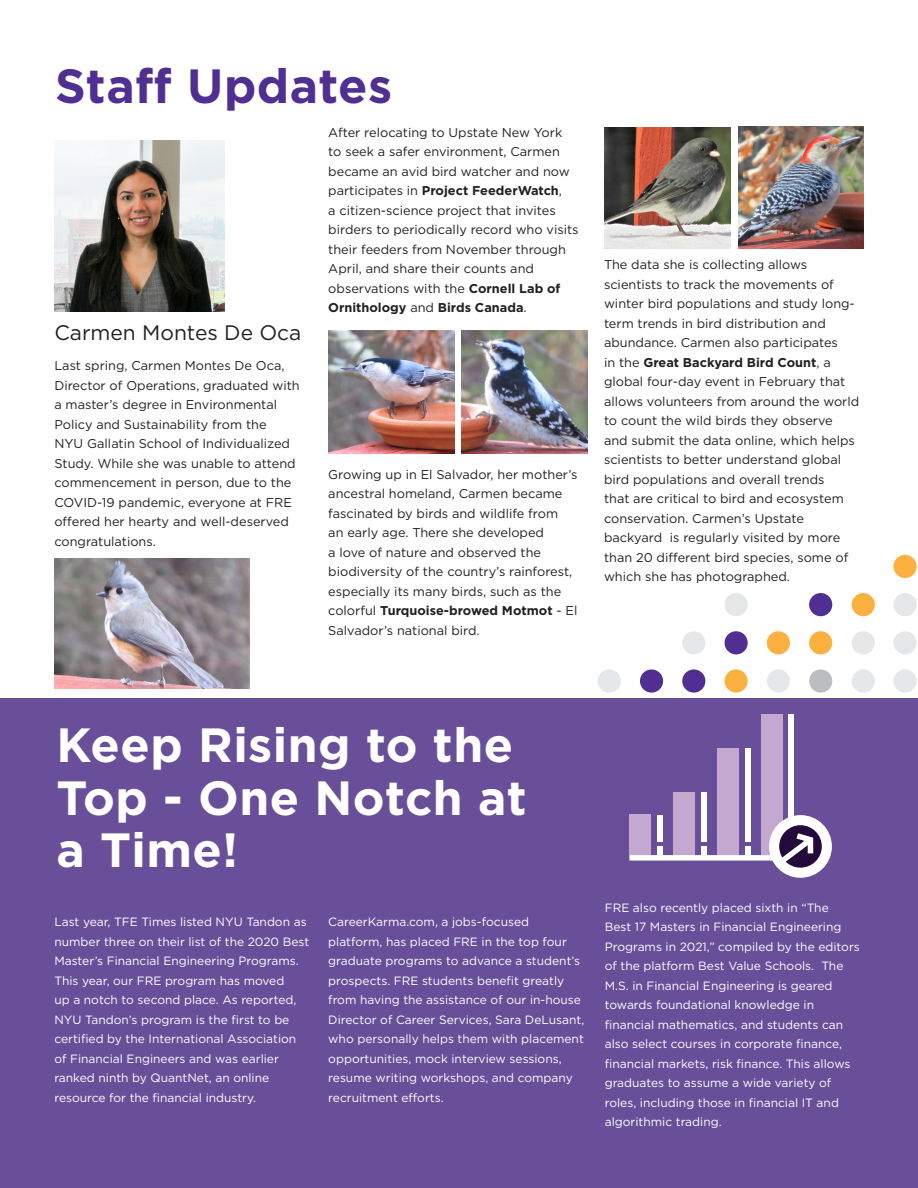
<style>
.page{position:relative;width:918px;height:1188px;background:#fff}
.page>*{position:absolute;margin:0;border:0;box-sizing:border-box;transform-origin:0 0}
.Body{font:700 48px/52.5px "Gotham";letter-spacing:.01em;color:#fff}
.Body-2{font:700 48px "Gotham";letter-spacing:.01em;color:#502e92}
.subtitle{font:21px "Gotham";color:#231f20}
.subtitle-2{font:12.75px/19.5px "Gotham";color:#231f20}
.subtitle-3{font:12px/19.5px "Gotham";color:#fff}
.s1{font-weight:700}
</style>
<div class="page">
<div style="left:893px;top:555px;width:24px;height:23px;background:#fbb03f;border-radius:50%"></div>
<div style="left:852px;top:593px;width:23px;height:23px;background:#fbb03f;border-radius:50%"></div>
<div style="left:809px;top:593px;width:23px;height:23px;background:#502e92;border-radius:50%"></div>
<div style="left:725px;top:593px;width:23px;height:23px;background:#e6e7e9;border-radius:50%"></div>
<div style="left:893px;top:631px;width:24px;height:23px;background:#e6e7e9;border-radius:50%"></div>
<div style="left:809px;top:631px;width:23px;height:23px;background:#fbb03f;border-radius:50%"></div>
<div style="left:767px;top:631px;width:23px;height:23px;background:#fbb03f;border-radius:50%"></div>
<div style="left:725px;top:631px;width:23px;height:23px;background:#502e92;border-radius:50%"></div>
<div style="left:682px;top:631px;width:23px;height:23px;background:#e6e7e9;border-radius:50%"></div>
<div style="left:893px;top:669px;width:24px;height:24px;background:#e6e7e9;border-radius:50%"></div>
<div style="left:852px;top:669px;width:23px;height:24px;background:#e6e7e9;border-radius:50%"></div>
<div style="left:809px;top:669px;width:23px;height:24px;background:#bcbdc0;border-radius:50%"></div>
<div style="left:767px;top:669px;width:23px;height:24px;background:#e6e7e9;border-radius:50%"></div>
<div style="left:725px;top:669px;width:23px;height:24px;background:#fbb03f;border-radius:50%"></div>
<div style="left:682px;top:669px;width:23px;height:24px;background:#502e92;border-radius:50%"></div>
<div style="left:640px;top:669px;width:23px;height:24px;background:#502e92;border-radius:50%"></div>
<div style="left:598px;top:669px;width:23px;height:24px;background:#e6e7e9;border-radius:50%"></div>
<div style="left:852px;top:631px;width:23px;height:23px;background:#e6e7e9;border-radius:50%"></div>
<div style="left:893px;top:593px;width:24px;height:23px;background:#e6e7e9;border-radius:50%"></div>
<div style="left:0;top:699px;width:918px;height:489px;background:#694f99"></div>
<img style="left:54px;top:141px;width:170px;height:170px">
<img style="left:54px;top:558px;width:195px;height:130px">
<img style="left:328px;top:331px;width:126px;height:122px">
<img style="left:462px;top:331px;width:126px;height:122px">
<div style="left:673px;top:792px;width:22px;height:63px;background:#c4a8cf"></div>
<div style="left:629px;top:815px;width:22px;height:40px;background:#c4a8cf"></div>
<div style="left:717px;top:748px;width:22px;height:107px;background:#c4a8cf"></div>
<div style="left:761px;top:714px;width:22px;height:141px;background:#c4a8cf"></div>
<div style="left:701px;top:792px;width:5px;height:49px;background:#fff"></div>
<div style="left:657px;top:815px;width:5px;height:26px;background:#fff"></div>
<div style="left:701px;top:847px;width:5px;height:8px;background:#fff"></div>
<div style="left:657px;top:847px;width:5px;height:8px;background:#fff"></div>
<div style="left:745px;top:748px;width:5px;height:93px;background:#fff"></div>
<div style="left:745px;top:847px;width:5px;height:8px;background:#fff"></div>
<div style="left:789px;top:714px;width:5px;height:127px;background:#fff"></div>
<div style="left:629px;top:855px;width:165px;height:6px;background:#fff"></div>
<svg style="left:774px;top:820px;width:53px;height:53px"></svg>
<div style="left:769px;top:815px;width:63px;height:63px;border:10px solid #fff;border-radius:50%"></div>
<svg style="left:775px;top:833px;width:38px;height:34px"></svg>
<img style="left:605px;top:128px;width:126px;height:121px">
<img style="left:738px;top:126px;width:126px;height:123px">
<p class="Body-2" style="left:55px;top:54px;width:339px">Staff Updates</p>
<p class="subtitle" style="left:54px;top:319px;width:249px">Carmen Montes De Oca</p>
<p class="subtitle-2" style="left:54px;top:356px;width:247px">Last spring, Carmen Montes De Oca, Director of Operations, graduated with a master’s degree in Environmental Policy and Sustainability from the<br>NYU Gallatin School of Individualized Study. While she was unable to attend commencement in person, due to the COVID-19 pandemic, everyone at FRE offered her hearty and well-deserved congratulations.</p>
<p class="subtitle-2" style="left:328px;top:122px;width:252px">After relocating to Upstate New York to seek a safer environment, Carmen became an avid bird watcher and now participates in <span class="s1">Project FeederWatch</span>,<br>a citizen-science project that invites birders to periodically record who visits their feeders from November through April, and share their counts and observations with the <span class="s1">Cornell Lab of Ornithology</span> and <span class="s1">Birds Canada</span>.</p>
<p class="subtitle-2" style="left:328px;top:464px;width:251px">Growing up in El Salvador, her mother’s ancestral homeland, Carmen became fascinated by birds and wildlife from<br>an early age. There she developed<br>a love of nature and observed the biodiversity of the country’s rainforest, especially its many birds, such as the colorful <span class="s1">Turquoise-browed Motmot</span> - El Salvador’s national bird.</p>
<p class="subtitle-2" style="left:604px;top:255px;width:257px">The data she is collecting allows scientists to track the movements of winter bird populations and study long&shy;term trends in bird distribution and abundance. Carmen also participates<br>in the <span class="s1">Great Backyard Bird Count</span>, a global four-day event in February that allows volunteers from around the world to count the wild birds they observe and submit the data online, which helps scientists to better understand global bird populations and overall trends<br>that are critical to bird and ecosystem conservation. Carmen’s Upstate backyard is regularly visited by more than 20 different bird species, some of which she has photographed.</p>
<p class="Body" style="left:57px;top:719px;width:472px">Keep Rising to the<br>Top - One Notch at a Time!</p>
<p class="subtitle-3" style="left:54px;top:912px;width:256px">Last year, TFE Times listed NYU Tandon as number three on their list of the 2020 Best Master’s Financial Engineering Programs.<br>This year, our FRE program has moved<br>up a notch to second place. As reported, NYU Tandon’s program is the first to be certified by the International Association of Financial Engineers and was earlier ranked ninth by QuantNet, an online resource for the financial industry.</p>
<p class="subtitle-3" style="left:328px;top:912px;width:258px">CareerKarma.com, a jobs-focused platform, has placed FRE in the top four graduate programs to advance a student’s prospects. FRE students benefit greatly from having the assistance of our in-house Director of Career Services, Sara DeLusant, who personally helps them with placement opportunities, mock interview sessions, resume writing workshops, and company recruitment efforts.</p>
<p class="subtitle-3" style="left:605px;top:898px;width:257px">FRE also recently placed sixth in “The<br>Best 17 Masters in Financial Engineering Programs in 2021,” compiled by the editors of the platform Best Value Schools. The M.S. in Financial Engineering is geared towards foundational knowledge in financial mathematics, and students can also select courses in corporate finance, financial markets, risk finance. This allows graduates to assume a wide variety of roles, including those in financial IT and algorithmic trading.</p>
</div>
